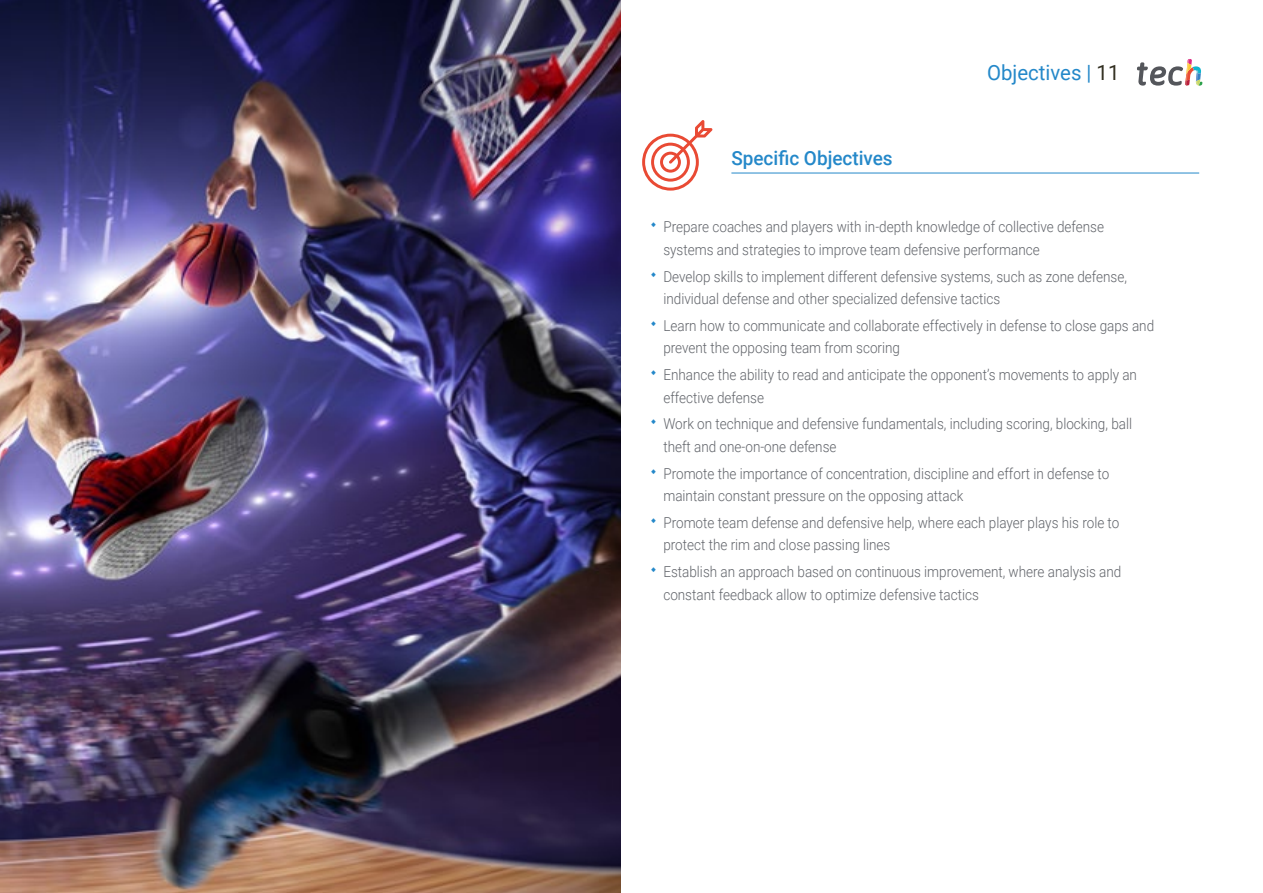
<style>
.page{position:relative;width:1263px;height:893px;background:#fff}
.page>*{position:absolute;margin:0;border:0;box-sizing:border-box;transform-origin:0 0}
.t1{font:21px "Roboto";color:#2488c9}
.t2{font:500 19.5px "Roboto";color:#2488c9}
.t3{font:300 15px/22.5px "Roboto";color:#61646a;scale:.9 1}
.s1{color:#312e20}
</style>
<div class="page">
<svg style="left:1137px;top:59px;width:65px;height:27px"></svg>
<img style="left:0;top:0;width:621px;height:893px">
<hr style="left:731px;top:173px;width:468px;height:1px;background:#2488c9">
<svg style="left:642px;top:120px;width:70px;height:71px"></svg>
<h2 class="t2" style="left:731px;top:144px;width:163px">Specific Objectives</h2>
<h1 class="t1" style="left:987px;top:57px;width:134px">Objectives | <span class="s1">11</span></h1>
<p class="t3" style="left:663px;top:215px;width:491px">Prepare coaches and players with in-depth knowledge of collective defense systems and strategies to improve team defensive performance</p>
<p class="t3" style="left:663px;top:264px;width:517px">Develop skills to implement different defensive systems, such as zone defense, individual defense and other specialized defensive tactics</p>
<p class="t3" style="left:663px;top:314px;width:547px">Learn how to communicate and collaborate effectively in defense to close gaps and prevent the opposing team from scoring</p>
<p class="t3" style="left:663px;top:363px;width:528px">Enhance the ability to read and anticipate the opponent’s movements to apply an effective defense</p>
<p class="t3" style="left:663px;top:412px;width:522px">Work on technique and defensive fundamentals, including scoring, blocking, ball theft and one-on-one defense</p>
<p class="t3" style="left:663px;top:461px;width:497px">Promote the importance of concentration, discipline and effort in defense to maintain constant pressure on the opposing attack</p>
<p class="t3" style="left:663px;top:511px;width:508px">Promote team defense and defensive help, where each player plays his role to protect the rim and close passing lines</p>
<p class="t3" style="left:663px;top:560px;width:510px">Establish an approach based on continuous improvement, where analysis and constant feedback allow to optimize defensive tactics</p>
</div>
